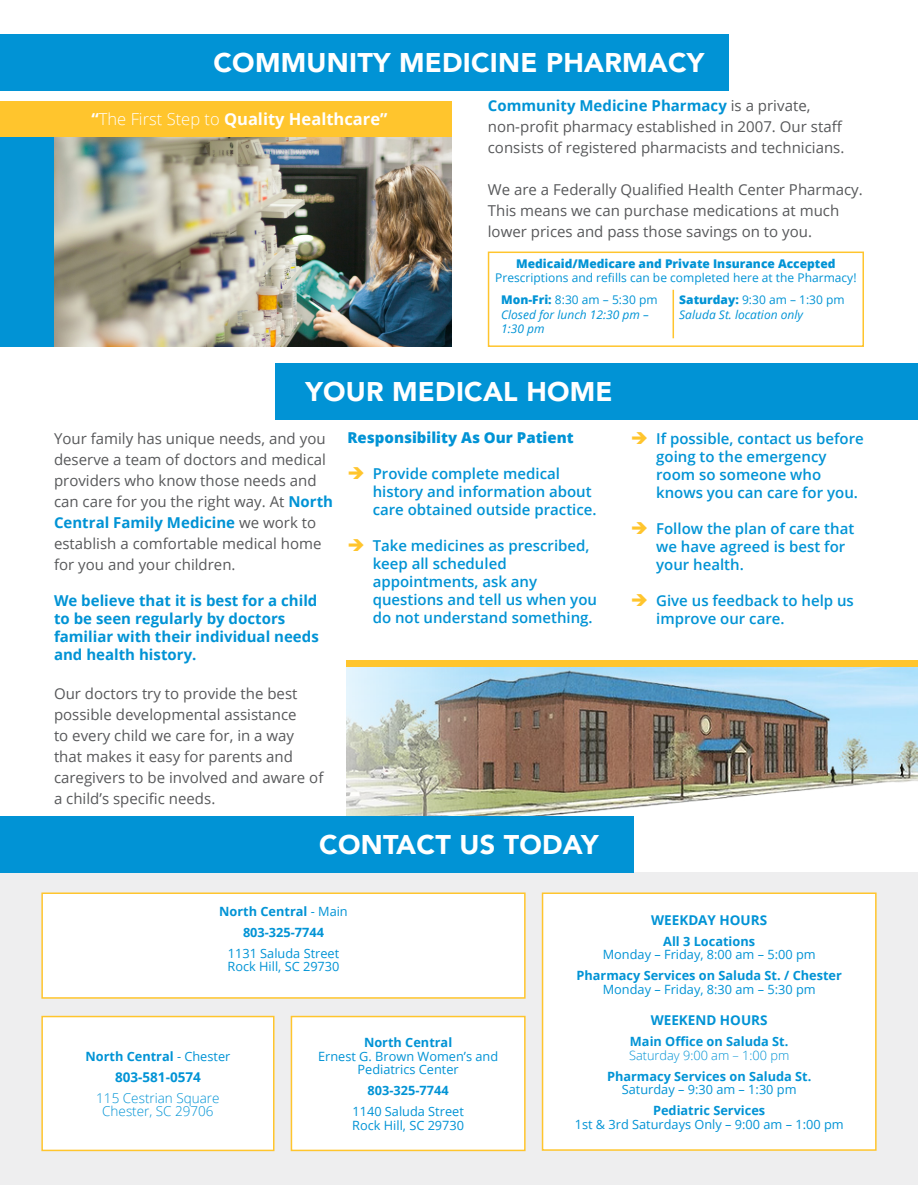
<style>
.page{position:relative;width:918px;height:1188px;background:#fff}
.page>*{position:absolute;margin:0;border:0;box-sizing:border-box;transform-origin:0 0}
.Title_Heading{font:900 27px "Avenir";letter-spacing:.01em;color:#fff}
.Box_Text{font:700 16.5px "Open Sans";color:#fff}
.Body_Text{font:15px/21px "Open Sans";color:#57585a}
.t1{font:600 15px/18px "Open Sans";color:#0193d5}
.Body_Text-2{font:700 15px/18px "Open Sans";color:#0193d5}
.NC_Bullets{font:800 15px "Open Sans";color:#0193d5}
.Hours{font:700 13.5px "Open Sans";color:#0193d5}
.Hours-2{font:300 13.5px "Open Sans";color:#0193d5}
.Hours-3{font:12.75px/13.5px "Open Sans";color:#0193d5;text-align:center}
.Hours-4{font:700 12.75px "Open Sans";color:#0193d5}
.Hours-5{font:300 12.75px "Open Sans";color:#0193d5}
.Box_Text-2{font:12px/14.4px "Open Sans";color:#0193d5;text-align:center}
.Box_Text-3{font:italic 12px/14.4px "Open Sans";color:#0193d5}
.s1{font-weight:300}
.s2{font-weight:700;color:#0193d5}
.s3{font-weight:800}
.s4{font-weight:400}
.s5{font-weight:700}
</style>
<div class="page">
<div style="left:0;top:873px;width:918px;height:312px;background:#eeeeef"></div>
<div style="left:0;top:816px;width:634px;height:57px;background:#0193d5"></div>
<div style="left:42px;top:893px;width:483px;height:105px;background:#fff"></div>
<div style="left:41px;top:892px;width:485px;height:107px;border:2px solid #ffc52d"></div>
<div style="left:291px;top:1017px;width:234px;height:133px;background:#fff"></div>
<div style="left:291px;top:1016px;width:235px;height:135px;border:2px solid #ffc52d"></div>
<div style="left:42px;top:1017px;width:232px;height:133px;background:#fff"></div>
<div style="left:41px;top:1016px;width:233px;height:135px;border:2px solid #ffc52d"></div>
<div style="left:543px;top:893px;width:333px;height:257px;background:#fff"></div>
<div style="left:542px;top:892px;width:335px;height:259px;border:2px solid #ffc52d"></div>
<img style="left:346px;top:667px;width:572px;height:148px">
<div style="left:275px;top:363px;width:643px;height:57px;background:#0193d5"></div>
<div style="left:346px;top:661px;width:572px;height:6px;background:#ffc52d"></div>
<img style="left:54px;top:137px;width:398px;height:210px">
<hr style="left:673px;top:290px;width:1px;height:48px;background:#ffc52d">
<div style="left:488px;top:252px;width:376px;height:95px;border:2px solid #ffc52d"></div>
<div style="left:0;top:101px;width:452px;height:36px;background:#ffc52d"></div>
<div style="left:0;top:137px;width:54px;height:210px;background:#0193d5"></div>
<div style="left:0;top:34px;width:729px;height:57px;background:#0193d5"></div>
<p class="Title_Heading" style="left:214px;top:39px;width:492px">COMMUNITY MEDICINE PHARMACY</p>
<p class="Box_Text" style="left:92px;top:107px;width:298px">“<span class="s1">The First Step to</span> Quality Healthcare”</p>
<p class="Body_Text" style="left:488px;top:95px;width:358px"><span class="s2">Community Medicine Pharmacy</span> is a private, non-profit pharmacy established in 2007. Our staff consists of registered pharmacists and technicians.</p>
<p class="Body_Text" style="left:488px;top:179px;width:376px">We are a Federally Qualified Health Center Pharmacy.<br>This means we can purchase medications at much lower prices and pass those savings on to you.</p>
<p class="Box_Text-2" style="left:495px;top:256px;width:363px"><span class="s3">Medicaid/Medicare and Private Insurance Accepted<br></span>Prescriptions and refills can be completed here at the Pharmacy!</p>
<p class="Box_Text-2" style="left:501px;top:292px;width:158px"><span class="s3">Mon-Fri:</span> 8:30 am – 5:30 pm</p>
<p class="Box_Text-3" style="left:501px;top:307px;width:149px">Closed for lunch 12:30 pm –<br>1:30 pm</p>
<p class="Box_Text-2" style="left:679px;top:292px;width:167px"><span class="s3">Saturday:</span> 9:30 am – 1:30 pm</p>
<p class="Box_Text-3" style="left:679px;top:307px;width:125px">Saluda St. location only</p>
<p class="Title_Heading" style="left:305px;top:368px;width:309px">YOUR MEDICAL HOME</p>
<p class="Body_Text" style="left:54px;top:427px;width:281px">Your family has unique needs, and you deserve a team of doctors and medical providers who know those needs and can care for you the right way. At <span class="s2">North Central Family Medicine</span> we work to establish a comfortable medical home for you and your children.</p>
<p class="Body_Text-2" style="left:54px;top:591px;width:266px">We believe that it is best for a child to be seen regularly by doctors familiar with their individual needs and health history.</p>
<p class="Body_Text" style="left:54px;top:682px;width:271px">Our doctors try to provide the best possible developmental assistance<br>to every child we care for, in a way that makes it easy for parents and caregivers to be involved and aware of a child’s specific needs.</p>
<p class="NC_Bullets" style="left:347px;top:426px;width:228px">Responsibility As Our Patient</p>
<p class="t1" style="left:373px;top:465px;width:225px">Provide complete medical history and information about care obtained outside practice.</p>
<p class="t1" style="left:373px;top:537px;width:226px">Take medicines as prescribed, keep all scheduled appointments, ask any questions and tell us when you do not understand something.</p>
<p class="Title_Heading" style="left:319px;top:821px;width:281px">CONTACT US TODAY</p>
<p class="t1" style="left:656px;top:429px;width:209px">If possible, contact us before going to the emergency room so someone who knows you can care for you.</p>
<p class="t1" style="left:656px;top:519px;width:200px">Follow the plan of care that we have agreed is best for your health.</p>
<p class="t1" style="left:656px;top:591px;width:199px">Give us feedback to help us improve our care.</p>
<p class="Hours-4" style="left:219px;top:902px;width:130px">North Central <span class="s4">- Main</span></p>
<p class="Hours-4" style="left:243px;top:923px;width:83px">803-325-7744</p>
<p class="Hours-3" style="left:228px;top:946px;width:113px">1131 Saluda Street</p>
<p class="Hours-3" style="left:228px;top:960px;width:114px">Rock Hill, SC 29730</p>
<p class="Hours-4" style="left:85px;top:1047px;width:146px">North Central <span class="s4">- Chester</span></p>
<p class="Hours" style="left:115px;top:1067px;width:87px">803-581-0574</p>
<p class="Hours-2" style="left:96px;top:1088px;width:125px">115 Cestrian Square</p>
<p class="Hours-2" style="left:102px;top:1102px;width:113px">Chester, SC 29706</p>
<p class="Hours-3" style="left:318px;top:1035px;width:182px"><span class="s5">North Central<br></span>Ernest G. Brown Women’s and</p>
<p class="Hours-3" style="left:358px;top:1062px;width:103px">Pediatrics Center</p>
<p class="Hours-4" style="left:368px;top:1081px;width:83px">803-325-7744</p>
<p class="Hours-3" style="left:352px;top:1104px;width:113px">1140 Saluda Street</p>
<p class="Hours-3" style="left:352px;top:1118px;width:114px">Rock Hill, SC 29730</p>
<p class="Hours" style="left:651px;top:910px;width:118px">WEEKDAY HOURS</p>
<p class="Hours-4" style="left:663px;top:932px;width:93px">All 3 Locations</p>
<p class="Hours-3" style="left:603px;top:948px;width:214px">Monday – Friday, 8:00 am – 5:00 pm</p>
<p class="Hours-4" style="left:576px;top:967px;width:267px">Pharmacy Services on Saluda St. / Chester</p>
<p class="Hours-3" style="left:603px;top:982px;width:214px">Monday – Friday, 8:30 am – 5:30 pm</p>
<p class="Hours" style="left:651px;top:1011px;width:118px">WEEKEND HOURS</p>
<p class="Hours-4" style="left:630px;top:1033px;width:160px">Main Office on Saluda St.</p>
<p class="Hours-5" style="left:629px;top:1046px;width:162px">Saturday 9:00 am – 1:00 pm</p>
<p class="Hours-4" style="left:607px;top:1067px;width:206px">Pharmacy Services on Saluda St.</p>
<p class="Hours-3" style="left:622px;top:1083px;width:176px">Saturday – 9:30 am – 1:30 pm</p>
<p class="Hours-4" style="left:653px;top:1102px;width:114px">Pediatric Services</p>
<p class="Hours-3" style="left:575px;top:1117px;width:270px">1st &amp; 3rd Saturdays Only – 9:00 am – 1:00 pm</p>
</div>
